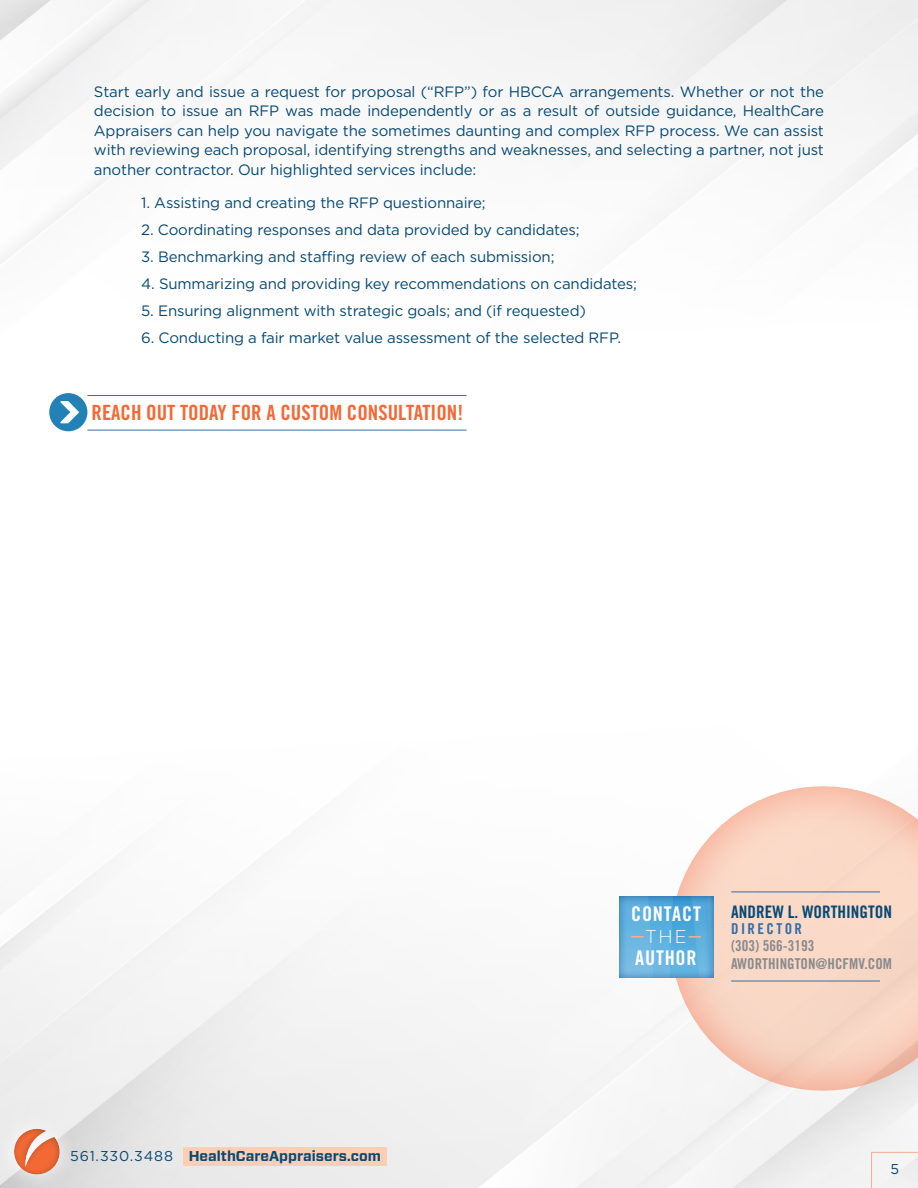
<style>
.page{position:relative;width:918px;height:1188px;background:#fff}
.page>*{position:absolute;margin:0;border:0;box-sizing:border-box;transform-origin:0 0}
.t1{font:21px "Trade Gothic Bold Cond Twenty";color:#f26935}
.t2{font:20.25px/22px "Trade Gothic Bold Cond Twenty";letter-spacing:.04em;color:#fff;text-align:center}
.t3{font:17.25px "Trade Gothic Bold Cond Twenty";color:#074974}
.t4{font:15px/19.5px "Gotham";letter-spacing:-.01em;color:#074974;text-align:justify}
.t5{font:15px/17.2px "Trade Gothic Bold Cond Twenty";color:#8a8a8e}
.t6{font:15px "Trade Gothic Bold Cond Twenty";letter-spacing:.16em;color:#366ea5}
.t7{font:700 14.25px "Forza";color:#074974}
.t8{font:14.25px "Gotham";color:#074974}
.s1{font-family:"Gotham";font-weight:400}
.s2{font-family:"Paralucent";font-weight:200}
</style>
<div class="page">
<div style="left:0;top:1110px;width:78px;height:78px;background:#fff;opacity:.96"></div>
<svg style="left:3px;top:1117px;width:69px;height:69px;background:#e5c0b2"></svg>
<div style="left:183px;top:1147px;width:204px;height:19px;background:#fcceb4"></div>
<svg style="left:670px;top:785px;width:248px;height:307px;fill:#f9d8c6"></svg>
<hr style="left:731px;top:892px;width:149px;height:1px;background:#366ea5">
<hr style="left:731px;top:981px;width:149px;height:1px;background:#366ea5">
<div style="left:617px;top:894px;width:96px;height:84px;background:#366ea5;opacity:.75"></div>
<svg style="left:689px;top:936px;width:12px;height:2px"></svg>
<svg style="left:631px;top:936px;width:13px;height:2px"></svg>
<div style="left:871px;top:1152px;width:47px;height:36px;background:#f3f3f3"></div>
<svg style="left:49px;top:393px;width:38px;height:38px"></svg>
<hr style="left:87px;top:395px;width:380px;height:1px;background:#366ea5">
<hr style="left:87px;top:430px;width:380px;height:1px;background:#366ea5">
<p class="t4" style="left:94px;top:81px;width:732px">Start early and issue a request for proposal (“RFP”) for HBCCA arrangements. Whether or not the decision to issue an RFP was made independently or as a result of outside guidance, HealthCare Appraisers can help you navigate the sometimes daunting and complex RFP process. We can assist with reviewing each proposal, identifying strengths and weaknesses, and selecting a partner, not just another contractor. Our highlighted services include:</p>
<p class="t4" style="left:141px;top:192px;width:346px">1. Assisting and creating the RFP questionnaire;</p>
<p class="t4" style="left:141px;top:219px;width:440px">2. Coordinating responses and data provided by candidates;</p>
<p class="t4" style="left:141px;top:246px;width:415px">3. Benchmarking and staffing review of each submission;</p>
<p class="t4" style="left:141px;top:273px;width:497px">4. Summarizing and providing key recommendations on candidates;</p>
<p class="t4" style="left:141px;top:300px;width:446px">5. Ensuring alignment with strategic goals; and (if requested)</p>
<p class="t4" style="left:141px;top:327px;width:481px">6. Conducting a fair market value assessment of the selected RFP.</p>
<p class="t1" style="left:92px;top:400px;width:373px">REACH OUT TODAY FOR A CUSTOM CONSULTATION!</p>
<p class="t7" style="left:70px;top:1147px;width:312px"><span class="s1">561.330.3488</span> HealthCareAppraisers.com</p>
<p class="t2" style="left:631px;top:903px;width:71px">CONTACT<br><span class="s2">THE<br></span>AUTHOR</p>
<p class="t3" style="left:731px;top:901px;width:162px">ANDREW L. WORTHINGTON</p>
<p class="t6" style="left:731px;top:920px;width:72px">DIRECTOR</p>
<p class="t5" style="left:731px;top:937px;width:162px">(303) 566-3193<br>AWORTHINGTON@HCFMV.COM</p>
<p class="t8" style="left:890px;top:1161px;width:10px">5</p>
</div>
